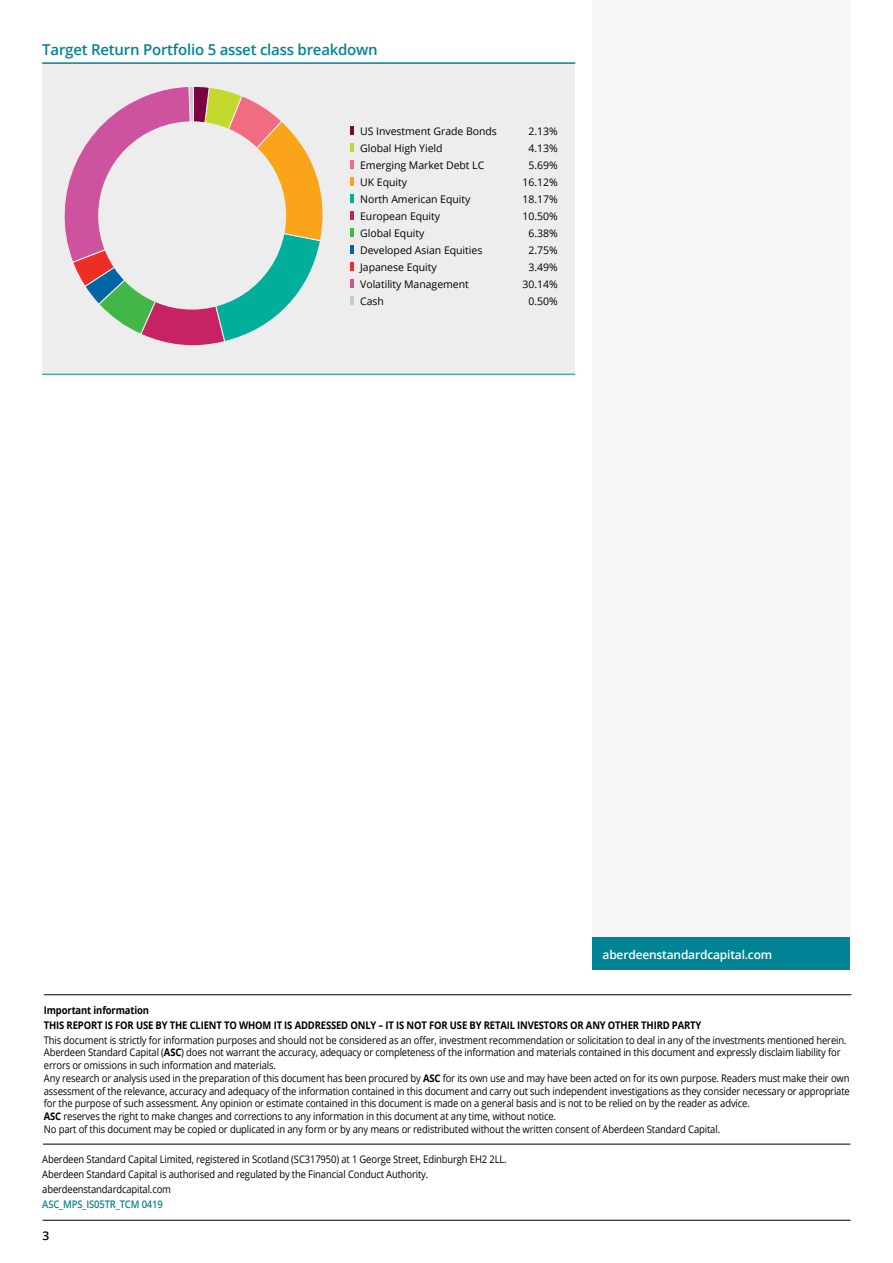
<style>
.page{position:relative;width:893px;height:1263px;background:#fff}
.page>*{position:absolute;margin:0;border:0;box-sizing:border-box;transform-origin:0 0}
.t1{font:600 15px "Open Sans";letter-spacing:-.015em;color:#008495}
.t2{font:600 12px "Open Sans";letter-spacing:-.015em;color:#fff}
.t3{font:600 12px "Open Sans";color:#000}
.t4{font:10.5px/12.8px "Open Sans";letter-spacing:-.015em;color:#000;scale:.9 1}
.t5{font:10.5px "Open Sans";letter-spacing:-.015em;color:#000}
.t6{font:700 10.5px/14.9px "Open Sans";letter-spacing:-.015em;color:#000;scale:.9 1}
.t7{font:600 10.5px "Open Sans";letter-spacing:-.015em;color:#068494;scale:.9 1}
.s1{font-weight:700}
</style>
<div class="page">
<div style="left:42px;top:64px;width:533px;height:310px;background:#ededee"></div>
<hr style="left:42px;top:62px;width:533px;height:2px;background:#008495">
<hr style="left:42px;top:374px;width:533px;height:1px;background:#008495">
<svg style="left:64px;top:86px;width:259px;height:260px"></svg>
<div style="left:98px;top:121px;width:188px;height:189px;background:#ededee;border-radius:50%"></div>
<svg style="left:350px;top:127px;width:3px;height:8px"></svg>
<svg style="left:350px;top:144px;width:3px;height:8px"></svg>
<svg style="left:350px;top:161px;width:3px;height:8px"></svg>
<svg style="left:350px;top:178px;width:3px;height:8px"></svg>
<svg style="left:350px;top:195px;width:3px;height:8px"></svg>
<svg style="left:350px;top:212px;width:3px;height:8px"></svg>
<svg style="left:350px;top:229px;width:3px;height:8px"></svg>
<svg style="left:350px;top:246px;width:3px;height:8px"></svg>
<svg style="left:350px;top:263px;width:3px;height:8px"></svg>
<svg style="left:350px;top:280px;width:3px;height:8px"></svg>
<svg style="left:350px;top:297px;width:3px;height:8px"></svg>
<div style="left:592px;top:0;width:258px;height:943px;background:#f7f6f7"></div>
<hr style="left:43px;top:1220px;width:807px;height:1px;background:#000">
<hr style="left:43px;top:1144px;width:807px;height:1px;background:#000">
<div style="left:592px;top:937px;width:258px;height:32px;background:#008495"></div>
<hr style="left:44px;top:994px;width:807px;height:1px;background:#000">
<h1 class="t1" style="left:42px;top:39px;width:337px">Target Return Portfolio 5 asset class breakdown</h1>
<p class="t5" style="left:360px;top:124px;width:138px">US Investment Grade Bonds</p>
<p class="t5" style="left:528px;top:124px;width:31px">2.13%</p>
<p class="t5" style="left:360px;top:141px;width:84px">Global High Yield</p>
<p class="t5" style="left:528px;top:141px;width:31px">4.13%</p>
<p class="t5" style="left:360px;top:158px;width:126px">Emerging Market Debt LC</p>
<p class="t5" style="left:528px;top:158px;width:31px">5.69%</p>
<p class="t5" style="left:360px;top:175px;width:48px">UK Equity</p>
<p class="t5" style="left:522px;top:175px;width:37px">16.12%</p>
<p class="t5" style="left:360px;top:192px;width:112px">North American Equity</p>
<p class="t5" style="left:522px;top:192px;width:37px">18.17%</p>
<p class="t5" style="left:360px;top:209px;width:82px">European Equity</p>
<p class="t5" style="left:522px;top:209px;width:37px">10.50%</p>
<p class="t5" style="left:360px;top:226px;width:66px">Global Equity</p>
<p class="t5" style="left:528px;top:226px;width:31px">6.38%</p>
<p class="t5" style="left:360px;top:243px;width:124px">Developed Asian Equities</p>
<p class="t5" style="left:528px;top:243px;width:31px">2.75%</p>
<p class="t5" style="left:360px;top:260px;width:78px">Japanese Equity</p>
<p class="t5" style="left:528px;top:260px;width:31px">3.49%</p>
<p class="t5" style="left:360px;top:277px;width:110px">Volatility Management</p>
<p class="t5" style="left:522px;top:277px;width:37px">30.14%</p>
<p class="t5" style="left:360px;top:294px;width:25px">Cash</p>
<p class="t5" style="left:528px;top:294px;width:31px">0.50%</p>
<p class="t2" style="left:603px;top:946px;width:171px">aberdeenstandardcapital.com</p>
<p class="t6" style="left:44px;top:1002px;width:732px">Important information<br>THIS REPORT IS FOR USE BY THE CLIENT TO WHOM IT IS ADDRESSED ONLY – IT IS NOT FOR USE BY RETAIL INVESTORS OR ANY OTHER THIRD PARTY</p>
<p class="t4" style="left:44px;top:1033px;width:897px">This document is strictly for information purposes and should not be considered as an offer, investment recommendation or solicitation to deal in any of the investments mentioned herein.<br>Aberdeen Standard Capital (<span class="s1">ASC</span>) does not warrant the accuracy, adequacy or completeness of the information and materials contained in this document and expressly disclaim liability for errors or omissions in such information and materials.<br>Any research or analysis used in the preparation of this document has been procured by <span class="s1">ASC</span> for its own use and may have been acted on for its own purpose. Readers must make their own assessment of the relevance, accuracy and adequacy of the information contained in this document and carry out such independent investigations as they consider necessary or appropriate for the purpose of such assessment. Any opinion or estimate contained in this document is made on a general basis and is not to be relied on by the reader as advice.<br><span class="s1">ASC</span> reserves the right to make changes and corrections to any information in this document at any time, without notice.<br>No part of this document may be copied or duplicated in any form or by any means or redistributed without the written consent of Aberdeen Standard Capital.</p>
<p class="t4" style="left:42px;top:1152px;width:518px;line-height:14.9px">Aberdeen Standard Capital Limited, registered in Scotland (SC317950) at 1 George Street, Edinburgh EH2 2LL.<br>Aberdeen Standard Capital is authorised and regulated by the Financial Conduct Authority. aberdeenstandardcapital.com</p>
<p class="t7" style="left:42px;top:1197px;width:135px">ASC_MPS_IS05TR_TCM 0419</p>
<p class="t3" style="left:43px;top:1227px;width:8px">3</p>
</div>
